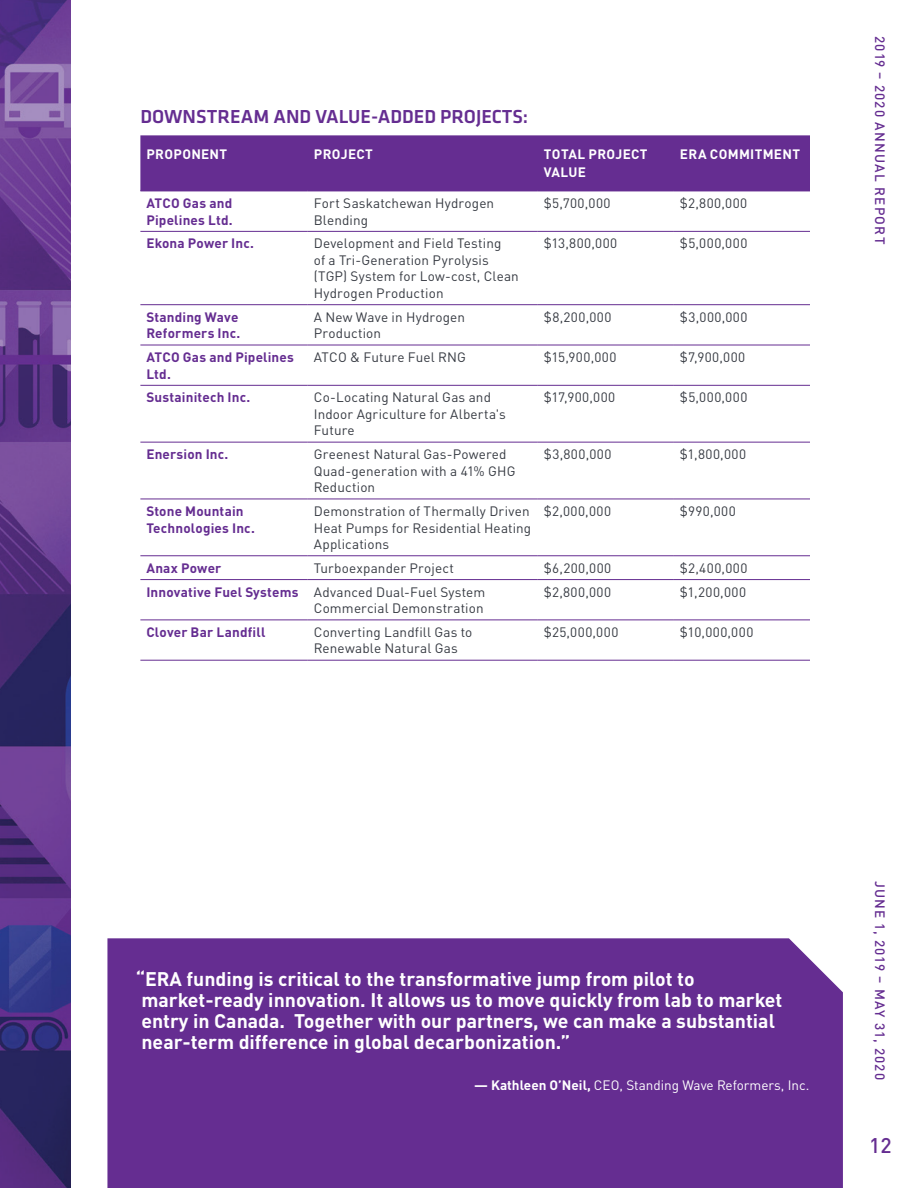
<style>
.page{position:relative;width:918px;height:1188px;background:#fff}
.page>*{position:absolute;margin:0;border:0;box-sizing:border-box;transform-origin:0 0}
.t1{font:500 21px "DIN Pro";color:#652d91}
.SUB_HEADING_3{font:700 19.5px/21px "DIN Pro";color:#fff}
.SUB_HEADING_3-2{font:500 19.5px "Klavika";color:#652d91}
.Table_Body{font:13.5px/16.5px "DIN Pro";letter-spacing:.015em;color:#363a42}
.Table_Body_Bold{font:700 13.5px/16.5px "DIN Pro";letter-spacing:.01em;color:#652d91}
.Table_Heading{font:700 13.5px/18px "DIN Pro";letter-spacing:.025em;color:#fff}
.SUB_HEADING_3-3{font:13.5px "DIN Pro";color:#fff}
.t2{font:500 13.5px "DIN Pro";letter-spacing:.09em;color:#652d91}
.s1{font-weight:700}
</style>
<div class="page">
<img style="left:0;top:0;width:70px;height:1188px">
<div style="left:140px;top:135px;width:670px;height:55px;background:#652d91"></div>
<hr style="left:140px;top:231px;width:168px;height:1px;background:#652d91">
<hr style="left:308px;top:231px;width:230px;height:1px;background:#652d91">
<hr style="left:538px;top:231px;width:136px;height:1px;background:#652d91">
<hr style="left:674px;top:231px;width:136px;height:1px;background:#652d91">
<hr style="left:140px;top:304px;width:168px;height:1px;background:#652d91">
<hr style="left:308px;top:304px;width:230px;height:1px;background:#652d91">
<hr style="left:538px;top:304px;width:136px;height:1px;background:#652d91">
<hr style="left:674px;top:304px;width:136px;height:1px;background:#652d91">
<hr style="left:140px;top:345px;width:168px;height:1px;background:#652d91">
<hr style="left:308px;top:345px;width:230px;height:1px;background:#652d91">
<hr style="left:538px;top:345px;width:136px;height:1px;background:#652d91">
<hr style="left:674px;top:345px;width:136px;height:1px;background:#652d91">
<hr style="left:140px;top:385px;width:168px;height:1px;background:#652d91">
<hr style="left:308px;top:385px;width:230px;height:1px;background:#652d91">
<hr style="left:538px;top:385px;width:136px;height:1px;background:#652d91">
<hr style="left:674px;top:385px;width:136px;height:1px;background:#652d91">
<hr style="left:140px;top:442px;width:168px;height:1px;background:#652d91">
<hr style="left:308px;top:442px;width:230px;height:1px;background:#652d91">
<hr style="left:538px;top:442px;width:136px;height:1px;background:#652d91">
<hr style="left:674px;top:442px;width:136px;height:1px;background:#652d91">
<hr style="left:140px;top:499px;width:168px;height:1px;background:#652d91">
<hr style="left:308px;top:499px;width:230px;height:1px;background:#652d91">
<hr style="left:538px;top:499px;width:136px;height:1px;background:#652d91">
<hr style="left:674px;top:499px;width:136px;height:1px;background:#652d91">
<hr style="left:140px;top:555px;width:168px;height:1px;background:#652d91">
<hr style="left:308px;top:555px;width:230px;height:1px;background:#652d91">
<hr style="left:538px;top:555px;width:136px;height:1px;background:#652d91">
<hr style="left:674px;top:555px;width:136px;height:1px;background:#652d91">
<hr style="left:140px;top:579px;width:168px;height:1px;background:#652d91">
<hr style="left:308px;top:579px;width:230px;height:1px;background:#652d91">
<hr style="left:538px;top:579px;width:136px;height:1px;background:#652d91">
<hr style="left:674px;top:579px;width:136px;height:1px;background:#652d91">
<hr style="left:140px;top:620px;width:168px;height:1px;background:#652d91">
<hr style="left:308px;top:620px;width:230px;height:1px;background:#652d91">
<hr style="left:538px;top:620px;width:136px;height:1px;background:#652d91">
<hr style="left:674px;top:620px;width:136px;height:1px;background:#652d91">
<hr style="left:140px;top:660px;width:168px;height:1px;background:#652d91">
<hr style="left:308px;top:660px;width:230px;height:1px;background:#652d91">
<hr style="left:538px;top:660px;width:136px;height:1px;background:#652d91">
<hr style="left:674px;top:660px;width:136px;height:1px;background:#652d91">
<hr style="left:140px;top:190px;width:168px;height:1px;background:#652d91">
<hr style="left:308px;top:190px;width:230px;height:1px;background:#652d91">
<hr style="left:538px;top:190px;width:136px;height:1px;background:#652d91">
<hr style="left:674px;top:190px;width:136px;height:1px;background:#652d91">
<div style="left:107px;top:938px;width:736px;height:250px;background:#652d91"></div>
<hr style="left:136px;top:991px;width:563px;height:1px;background:#652d91">
<hr style="left:141px;top:1012px;width:646px;height:1px;background:#652d91">
<hr style="left:141px;top:1033px;width:639px;height:1px;background:#652d91">
<hr style="left:141px;top:1054px;width:434px;height:1px;background:#652d91">
<hr style="left:474px;top:1095px;width:335px;height:2px;background:#652d91">
<p class="SUB_HEADING_3-2" style="left:140px;top:103px;width:389px">DOWNSTREAM AND VALUE-ADDED PROJECTS:</p>
<p class="Table_Heading" style="left:146px;top:144px;width:82px">PROPONENT</p>
<p class="Table_Heading" style="left:314px;top:144px;width:61px">PROJECT</p>
<p class="Table_Heading" style="left:544px;top:144px;width:105px">TOTAL PROJECT<br>VALUE</p>
<p class="Table_Heading" style="left:680px;top:144px;width:122px">ERA COMMITMENT</p>
<p class="Table_Body_Bold" style="left:146px;top:193px;width:88px">ATCO Gas and<br>Pipelines Ltd.</p>
<p class="Table_Body" style="left:314px;top:194px;width:182px">Fort Saskatchewan Hydrogen<br>Blending</p>
<p class="Table_Body" style="left:544px;top:194px;width:68px">$5,700,000</p>
<p class="Table_Body" style="left:680px;top:194px;width:69px">$2,800,000</p>
<p class="Table_Body_Bold" style="left:146px;top:234px;width:109px">Ekona Power Inc.</p>
<p class="Table_Body" style="left:314px;top:234px;width:207px">Development and Field Testing<br>of a Tri-Generation Pyrolysis (TGP) System for Low-cost, Clean<br>Hydrogen Production</p>
<p class="Table_Body" style="left:544px;top:234px;width:75px">$13,800,000</p>
<p class="Table_Body" style="left:680px;top:234px;width:69px">$5,000,000</p>
<p class="Table_Body_Bold" style="left:146px;top:307px;width:95px">Standing Wave<br>Reformers Inc.</p>
<p class="Table_Body" style="left:314px;top:307px;width:153px">A New Wave in Hydrogen<br>Production</p>
<p class="Table_Body" style="left:544px;top:307px;width:69px">$8,200,000</p>
<p class="Table_Body" style="left:680px;top:307px;width:69px">$3,000,000</p>
<p class="Table_Body_Bold" style="left:146px;top:347px;width:149px">ATCO Gas and Pipelines<br>Ltd.</p>
<p class="Table_Body" style="left:314px;top:348px;width:154px">ATCO &amp; Future Fuel RNG</p>
<p class="Table_Body" style="left:544px;top:348px;width:74px">$15,900,000</p>
<p class="Table_Body" style="left:680px;top:348px;width:67px">$7,900,000</p>
<p class="Table_Body_Bold" style="left:146px;top:388px;width:106px">Sustainitech Inc.</p>
<p class="Table_Body" style="left:314px;top:388px;width:194px">Co-Locating Natural Gas and<br>Indoor Agriculture for Alberta's<br>Future</p>
<p class="Table_Body" style="left:544px;top:388px;width:73px">$17,900,000</p>
<p class="Table_Body" style="left:680px;top:388px;width:69px">$5,000,000</p>
<p class="Table_Body_Bold" style="left:146px;top:444px;width:84px">Enersion Inc.</p>
<p class="Table_Body" style="left:314px;top:445px;width:203px">Greenest Natural Gas-Powered<br>Quad-generation with a 41% GHG<br>Reduction</p>
<p class="Table_Body" style="left:544px;top:445px;width:69px">$3,800,000</p>
<p class="Table_Body" style="left:680px;top:445px;width:68px">$1,800,000</p>
<p class="Table_Body_Bold" style="left:146px;top:501px;width:110px">Stone Mountain<br>Technologies Inc.</p>
<p class="Table_Body" style="left:314px;top:502px;width:219px">Demonstration of Thermally Driven<br>Heat Pumps for Residential Heating<br>Applications</p>
<p class="Table_Body" style="left:544px;top:502px;width:69px">$2,000,000</p>
<p class="Table_Body" style="left:680px;top:502px;width:57px">$990,000</p>
<p class="Table_Body_Bold" style="left:146px;top:558px;width:76px">Anax Power</p>
<p class="Table_Body" style="left:314px;top:558px;width:142px">Turboexpander Project</p>
<p class="Table_Body" style="left:544px;top:558px;width:69px">$6,200,000</p>
<p class="Table_Body" style="left:680px;top:558px;width:69px">$2,400,000</p>
<p class="Table_Body_Bold" style="left:146px;top:582px;width:154px">Innovative Fuel Systems</p>
<p class="Table_Body" style="left:314px;top:582px;width:173px">Advanced Dual-Fuel System<br>Commercial Demonstration</p>
<p class="Table_Body" style="left:544px;top:582px;width:69px">$2,800,000</p>
<p class="Table_Body" style="left:680px;top:582px;width:68px">$1,200,000</p>
<p class="Table_Body_Bold" style="left:146px;top:622px;width:121px">Clover Bar Landfill</p>
<p class="Table_Body" style="left:314px;top:622px;width:160px">Converting Landfill Gas to<br>Renewable Natural Gas</p>
<p class="Table_Body" style="left:544px;top:622px;width:76px">$25,000,000</p>
<p class="Table_Body" style="left:680px;top:622px;width:75px">$10,000,000</p>
<p class="t2" style="left:891px;top:36px;width:210px;rotate:90deg">2019 – 2020 ANNUAL REPORT</p>
<p class="SUB_HEADING_3" style="left:136px;top:966px;width:648px">“ERA funding is critical to the transformative jump from pilot to market-ready innovation. It allows us to move quickly from lab to market entry in Canada. Together with our partners, we can make a substantial near-term difference in global decarbonization.”</p>
<p class="SUB_HEADING_3-3" style="left:474px;top:1074px;width:337px"><span class="s1">— Kathleen O’Neil,</span> CEO, Standing Wave Reformers, Inc.</p>
<p class="t2" style="left:891px;top:881px;width:201px;rotate:90deg">JUNE 1, 2019 – MAY 31, 2020</p>
<h1 class="t1" style="left:869px;top:1128px;width:24px">12</h1>
</div>
